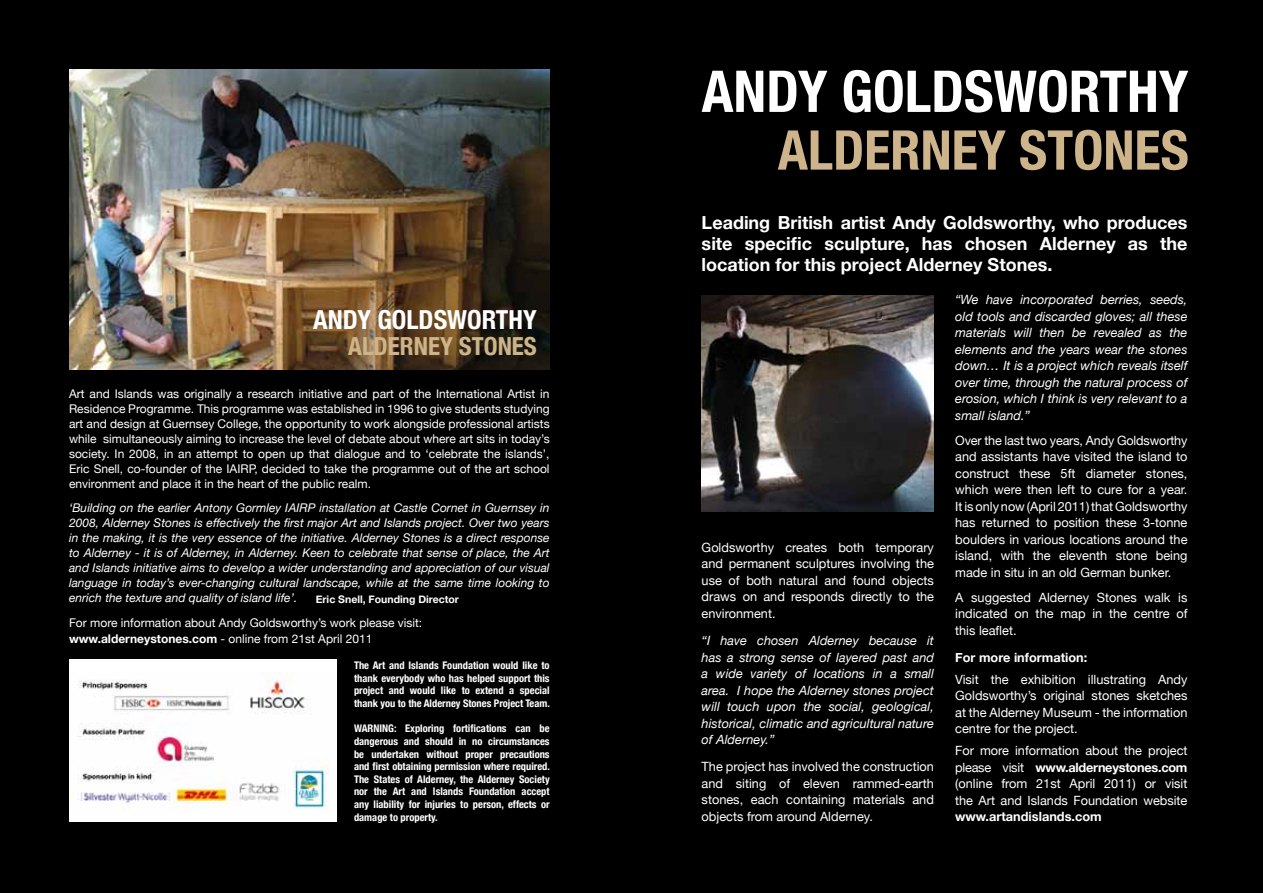
<style>
.page{position:relative;width:1263px;height:893px;background:#000}
.page>*{position:absolute;margin:0;border:0;box-sizing:border-box;transform-origin:0 0}
.t1{font:700 condensed 57.75px "Helvetica Neue";color:#fff}
.t2{font:700 condensed 54.75px "Helvetica Neue";color:#ceb48b}
.t3{font:700 condensed 26.25px "Helvetica Neue";color:#fff}
.t4{font:700 condensed 24.9px "Helvetica Neue";color:#ceb48b}
.t5{font:700 18px/21px "Helvetica Neue";color:#fff;text-align:justify}
.t6{font:12.75px/16.5px "Helvetica Neue";color:#fff;text-align:justify}
.t7{font:italic 12.75px/16.5px "Helvetica Neue";color:#fff;text-align:justify}
.t8{font:700 12.75px "Helvetica Neue";color:#fff}
.t9{font:12px/15px "Helvetica Neue";color:#fff;text-align:justify}
.t10{font:italic 12px/15px "Helvetica Neue";color:#fff;text-align:justify}
.t11{font:700 condensed 10.5px/12.6px "Helvetica Neue";color:#fff;text-align:justify}
.t12{font:700 10.5px "Helvetica Neue";color:#fff}
.s1{font-weight:700}
</style>
<div class="page">
<img style="left:702px;top:295px;width:232px;height:217px">
<div style="left:69px;top:659px;width:267px;height:163px;background:#fff"></div>
<img style="left:69px;top:677px;width:260px;height:133px">
<img style="left:69px;top:69px;width:481px;height:301px">
<h3 class="t3" style="left:313px;top:304px;width:225px">ANDY GOLDSWORTHY</h3>
<h3 class="t4" style="left:348px;top:331px;width:190px">ALDERNEY STONES</h3>
<p class="t9" style="left:69px;top:386px;width:482px">Art and Islands was originally a research initiative and part of the International Artist in Residence Programme. This programme was established in 1996 to give students studying art and design at Guernsey College, the opportunity to work alongside professional artists while simultaneously aiming to increase the level of debate about where art sits in today’s society. In 2008, in an attempt to open up that dialogue and to ‘celebrate the islands’, Eric Snell, co-founder of the IAIRP, decided to take the programme out of the art school environment and place it in the heart of the public realm.</p>
<p class="t10" style="left:69px;top:500px;width:482px">‘Building on the earlier Antony Gormley IAIRP installation at Castle Cornet in Guernsey in 2008, Alderney Stones is effectively the first major Art and Islands project. Over two years in the making, it is the very essence of the initiative. Alderney Stones is a direct response to Alderney - it is of Alderney, in Alderney. Keen to celebrate that sense of place, the Art and Islands initiative aims to develop a wider understanding and appreciation of our visual language in today’s ever-changing cultural landscape, while at the same time looking to enrich the texture and quality of island life’.</p>
<p class="t12" style="left:316px;top:593px;width:145px">Eric Snell, Founding Director</p>
<p class="t9" style="left:69px;top:614px;width:355px;line-height:16.5px">For more information about Andy Goldsworthy’s work please visit: <span class="s1">www.alderneystones.com</span> - online from 21st April 2011</p>
<p class="t11" style="left:354px;top:659px;width:197px">The Art and Islands Foundation would like to thank everybody who has helped support this project and would like to extend a special thank you to the Alderney Stones Project Team.</p>
<p class="t11" style="left:354px;top:722px;width:197px">WARNING: Exploring fortifications can be dangerous and should in no circumstances be undertaken without proper precautions and first obtaining permission where required.<br>The States of Alderney, the Alderney Society nor the Art and Islands Foundation accept any liability for injuries to person, effects or damage to property.</p>
<h1 class="t1" style="left:702px;top:56px;width:488px">ANDY GOLDSWORTHY</h1>
<h2 class="t2" style="left:778px;top:117px;width:412px">ALDERNEY STONES</h2>
<h3 class="t5" style="left:702px;top:212px;width:487px">Leading British artist Andy Goldsworthy, who produces site specific sculpture, has chosen Alderney as the location for this project Alderney Stones.</h3>
<p class="t6" style="left:702px;top:539px;width:234px">Goldsworthy creates both temporary and permanent sculptures involving the use of both natural and found objects draws on and responds directly to the environment.</p>
<p class="t7" style="left:702px;top:632px;width:234px">“I have chosen Alderney because it has a strong sense of layered past and a wide variety of locations in a small area. I hope the Alderney stones project will touch upon the social, geological, historical, climatic and agricultural nature of Alderney.”</p>
<p class="t6" style="left:702px;top:758px;width:234px">The project has involved the construction and siting of eleven rammed-earth stones, each containing materials and objects from around Alderney.</p>
<p class="t7" style="left:955px;top:291px;width:234px">“We have incorporated berries, seeds, old tools and discarded gloves; all these materials will then be revealed as the elements and the years wear the stones down… It is a project which reveals itself over time, through the natural process of erosion, which I think is very relevant to a small island.”</p>
<p class="t6" style="left:955px;top:432px;width:234px">Over the last two years, Andy Goldsworthy and assistants have visited the island to construct these 5ft diameter stones, which were then left to cure for a year.<br>It is only now (April 2011) that Goldsworthy has returned to position these 3-tonne boulders in various locations around the island, with the eleventh stone being made in situ in an old German bunker.</p>
<p class="t6" style="left:955px;top:589px;width:234px">A suggested Alderney Stones walk is indicated on the map in the centre of this leaflet.</p>
<p class="t8" style="left:955px;top:650px;width:134px">For more information:</p>
<p class="t6" style="left:955px;top:671px;width:234px">Visit the exhibition illustrating Andy Goldsworthy’s original stones sketches at the Alderney Museum - the information centre for the project.</p>
<p class="t6" style="left:955px;top:742px;width:234px">For more information about the project please visit <span class="s1">www.alderneystones.com </span>(online from 21st April 2011) or visit the Art and Islands Foundation website</p>
<p class="t8" style="left:955px;top:809px;width:148px">www.artandislands.com</p>
</div>
